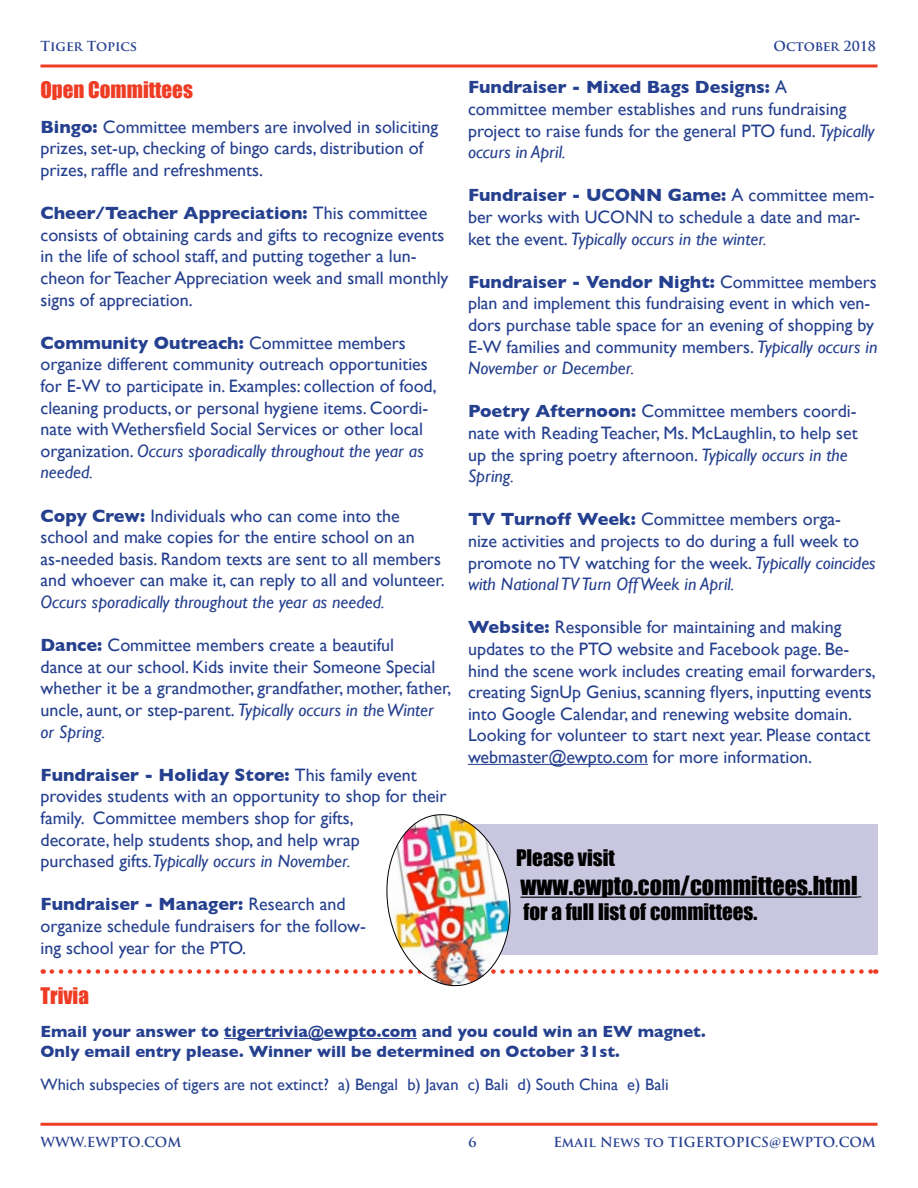
<style>
.page{position:relative;width:918px;height:1188px;background:#fff}
.page>*{position:absolute;margin:0;border:0;box-sizing:border-box;transform-origin:0 0}
.t1{font:24px "Impact";color:#000}
.t2{font:21px "Impact";color:#000}
.t3{font:21px "Impact";color:#ef3c24}
.t4{font:18px/21.6px "Gill Sans";color:#25408f}
.t5{font:italic 18px "Gill Sans";color:#25408f}
.t6{font:700 16.5px/19.8px "Gill Sans";color:#25408f}
.t7{font:16.5px "Gill Sans";color:#25408f}
.t8{font:700 13.5px "Trajan Pro";color:#25408f}
.s1{font-weight:700}
.s2{font-style:italic}
</style>
<div class="page">
<hr style="left:40px;top:1123px;width:838px;height:3px;background:#ef3c24">
<svg style="left:40px;top:64px;width:838px;height:4px;background:#f26c5a"></svg>
<hr style="left:224px;top:1038px;width:193px;height:1px;background:#25408f">
<hr style="left:468px;top:764px;width:180px;height:1px;background:#25408f">
<svg style="left:52px;top:814px;width:824px;height:173px"></svg>
<p class="t8" style="left:40px;top:37px;width:98px">Tiger Topics</p>
<p class="t8" style="left:774px;top:37px;width:104px">October 2018</p>
<p class="t3" style="left:40px;top:73px;width:154px">Open Committees</p>
<p class="t4" style="left:40px;top:116px;width:399px"><span class="s1">Bingo:</span> Committee members are involved in soliciting prizes, set-up, checking of bingo cards, distribution of prizes, raffle and refreshments.</p>
<p class="t4" style="left:40px;top:202px;width:409px"><span class="s1">Cheer/Teacher Appreciation:</span> This committee consists of obtaining cards and gifts to recognize events in the life of school staff, and putting together a lun&shy;cheon for Teacher Appreciation week and small monthly signs of appreciation.</p>
<p class="t4" style="left:40px;top:332px;width:398px"><span class="s1">Community Outreach:</span> Committee members organize different community outreach opportunities for E-W to participate in. Examples: collection of food, cleaning products, or personal hygiene items. Coordi&shy;nate with Wethersfield Social Services or other local organization. <span class="s2">Occurs sporadically throughout the year as needed.</span></p>
<p class="t4" style="left:40px;top:504px;width:406px"><span class="s1">Copy Crew:</span> Individuals who can come into the school and make copies for the entire school on an as-needed basis. Random texts are sent to all members and whoever can make it, can reply to all and volunteer.</p>
<p class="t5" style="left:40px;top:592px;width:346px">Occurs sporadically throughout the year as needed.</p>
<p class="t4" style="left:40px;top:634px;width:412px"><span class="s1">Dance:</span> Committee members create a beautiful<br>dance at our school. Kids invite their Someone Special whether it be a grandmother, grandfather, mother, father, uncle, aunt, or step-parent. <span class="s2">Typically occurs in the Winter or Spring.</span></p>
<p class="t4" style="left:40px;top:764px;width:408px"><span class="s1">Fundraiser - Holiday Store:</span> This family event provides students with an opportunity to shop for their family. Committee members shop for gifts,<br>decorate, help students shop, and help wrap<br>purchased gifts<span class="s2">.Typically occurs in November.</span></p>
<p class="t4" style="left:40px;top:893px;width:327px"><span class="s1">Fundraiser - Manager:</span> Research and organize schedule fundraisers for the follow&shy;ing school year for the PTO.</p>
<p class="t4" style="left:468px;top:76px;width:408px"><span class="s1">Fundraiser - Mixed Bags Designs:</span> A<br>committee member establishes and runs fundraising project to raise funds for the general PTO fund. <span class="s2">Typically occurs in April.</span></p>
<p class="t4" style="left:468px;top:184px;width:408px"><span class="s1">Fundraiser - UCONN Game:</span> A committee mem&shy;ber works with UCONN to schedule a date and mar&shy;ket the event. <span class="s2">Typically occurs in the winter.</span></p>
<p class="t4" style="left:468px;top:271px;width:411px"><span class="s1">Fundraiser - Vendor Night:</span> Committee members plan and implement this fundraising event in which ven&shy;dors purchase table space for an evening of shopping by E-W families and community members. <span class="s2">Typically occurs in November or December.</span></p>
<p class="t4" style="left:468px;top:400px;width:391px"><span class="s1">Poetry Afternoon:</span> Committee members coordi&shy;nate with Reading Teacher, Ms. McLaughlin, to help set up the spring poetry afternoon. <span class="s2">Typically occurs in the Spring.</span></p>
<p class="t4" style="left:468px;top:508px;width:409px"><span class="s1">TV Turnoff Week:</span> Committee members orga-<br>nize activities and projects to do during a full week to promote no TV watching for the week. <span class="s2">Typically coincides with National TV Turn Off Week in April.</span></p>
<p class="t4" style="left:468px;top:616px;width:409px"><span class="s1">Website:</span> Responsible for maintaining and making updates to the PTO website and Facebook page. Be&shy;hind the scene work includes creating email forwarders, creating SignUp Genius, scanning flyers, inputting events into Google Calendar, and renewing website domain.<br>Looking for volunteer to start next year. Please contact webmaster@ewpto.com for more information.</p>
<p class="t2" style="left:516px;top:841px;width:100px">Please visit</p>
<h1 class="t1" style="left:520px;top:867px;width:339px">www.ewpto.com/committees.html</h1>
<p class="t2" style="left:523px;top:895px;width:235px">for a full list of committees.</p>
<p class="t3" style="left:40px;top:980px;width:50px">Trivia</p>
<p class="t6" style="left:40px;top:1022px;width:667px">Email your answer to tigertrivia@ewpto.com and you could win an EW magnet.<br>Only email entry please. Winner will be determined on October 31st.</p>
<p class="t7" style="left:40px;top:1075px;width:630px">Which subspecies of tigers are not extinct? a) Bengal b) Javan c) Bali d) South China e) Bali</p>
<p class="t8" style="left:40px;top:1134px;width:142px">WWW.EWPTO.COM</p>
<p class="t8" style="left:468px;top:1134px;width:10px">6</p>
<p class="t8" style="left:553px;top:1134px;width:324px">Email News to TIGERTOPICS@EWPTO.COM</p>
</div>
